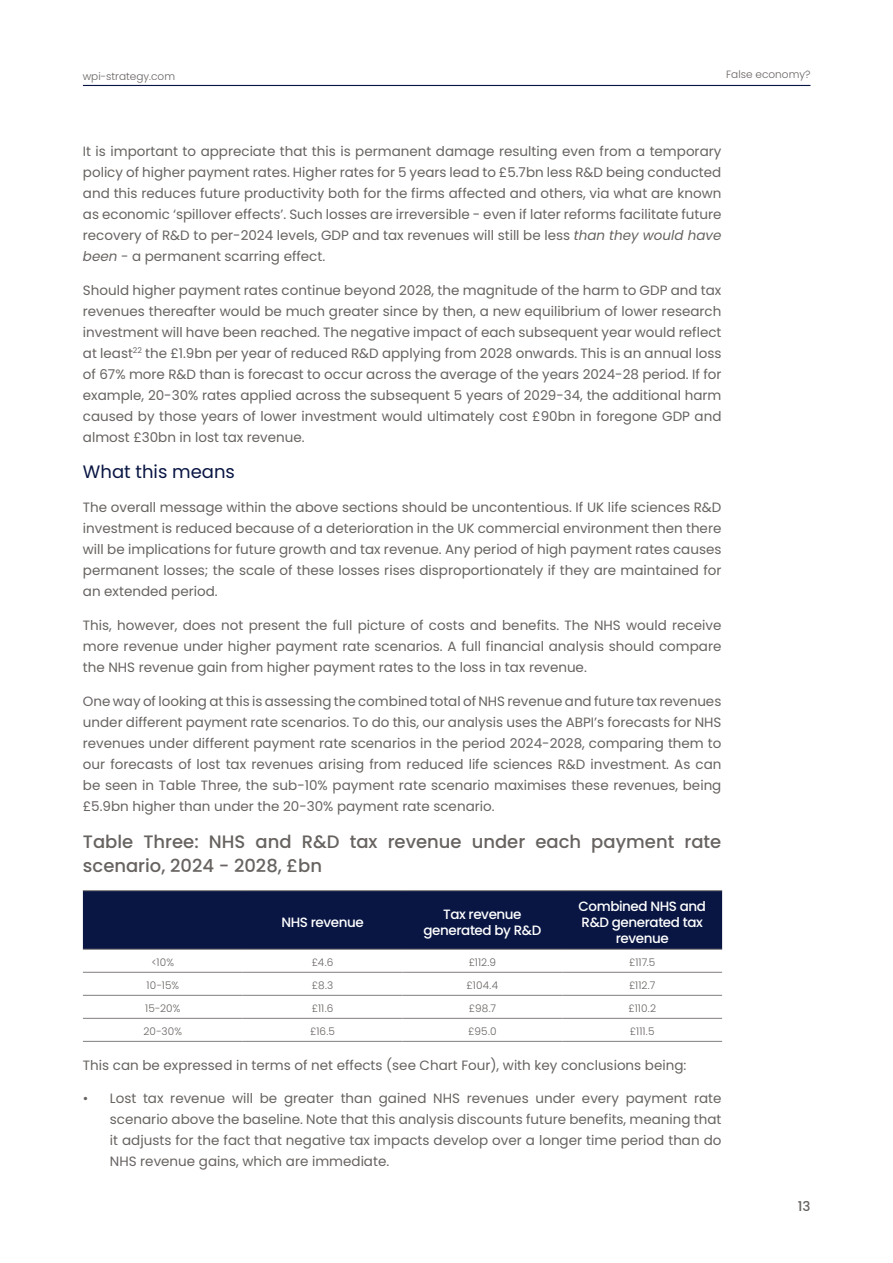
<style>
.page{position:relative;width:893px;height:1263px;background:#fff}
.page>*{position:absolute;margin:0;border:0;box-sizing:border-box;transform-origin:0 0}
._9_Body_Text_justify{font:500 18px/24px "Poppins";color:#676361}
._9_Body_Text_justify-2{font:18px "Poppins";color:#091643}
._9_Body_Text_justify-3{font:13.5px/21px "Poppins";color:#676361;text-align:justify}
._9_Body_Text_justify-4{font:500 13.5px/16.2px "Poppins";letter-spacing:-.03em;color:#fff;text-align:center}
.t1{font:500 13.5px "Poppins";color:#676361}
.H6{font:300 10.5px "Poppins";letter-spacing:.005em;color:#676361}
.s1{font-style:italic}
</style>
<div class="page">
<hr style="left:83px;top:85px;width:727px;height:1px;background:#091643">
<div style="left:83px;top:891px;width:639px;height:58px;background:#091643"></div>
<hr style="left:83px;top:972px;width:160px;height:1px;background:#817e7c">
<hr style="left:243px;top:972px;width:159px;height:1px;background:#817e7c">
<hr style="left:402px;top:972px;width:160px;height:1px;background:#817e7c">
<hr style="left:562px;top:972px;width:160px;height:1px;background:#817e7c">
<hr style="left:83px;top:995px;width:160px;height:1px;background:#817e7c">
<hr style="left:243px;top:995px;width:159px;height:1px;background:#817e7c">
<hr style="left:402px;top:995px;width:160px;height:1px;background:#817e7c">
<hr style="left:562px;top:995px;width:160px;height:1px;background:#817e7c">
<hr style="left:83px;top:1018px;width:160px;height:1px;background:#817e7c">
<hr style="left:243px;top:1018px;width:159px;height:1px;background:#817e7c">
<hr style="left:402px;top:1018px;width:160px;height:1px;background:#817e7c">
<hr style="left:562px;top:1018px;width:160px;height:1px;background:#817e7c">
<hr style="left:83px;top:1041px;width:160px;height:1px;background:#817e7c">
<hr style="left:243px;top:1041px;width:159px;height:1px;background:#817e7c">
<hr style="left:402px;top:1041px;width:160px;height:1px;background:#817e7c">
<hr style="left:562px;top:1041px;width:160px;height:1px;background:#817e7c">
<hr style="left:83px;top:890px;width:160px;height:1px;background:#817e7c">
<hr style="left:243px;top:890px;width:159px;height:1px;background:#817e7c">
<hr style="left:402px;top:890px;width:160px;height:1px;background:#817e7c">
<hr style="left:562px;top:890px;width:160px;height:1px;background:#817e7c">
<hr style="left:83px;top:949px;width:160px;height:1px;background:#817e7c">
<hr style="left:243px;top:949px;width:159px;height:1px;background:#817e7c">
<hr style="left:402px;top:949px;width:160px;height:1px;background:#817e7c">
<hr style="left:562px;top:949px;width:160px;height:1px;background:#817e7c">
<p class="H6" style="left:83px;top:70px;width:94px">wpi-strategy.com</p>
<p class="H6" style="left:726px;top:68px;width:86px">False economy?</p>
<p class="_9_Body_Text_justify-3" style="left:83px;top:141px;width:640px">It is important to appreciate that this is permanent damage resulting even from a temporary policy of higher payment rates. Higher rates for 5 years lead to £5.7bn less R&amp;D being conducted and this reduces future productivity both for the firms affected and others, via what are known as economic ‘spillover effects’. Such losses are irreversible - even if later reforms facilitate future recovery of R&amp;D to per-2024 levels, GDP and tax revenues will still be less <span class="s1">than they would have been</span> - a permanent scarring effect.</p>
<p class="_9_Body_Text_justify-3" style="left:83px;top:279px;width:640px">Should higher payment rates continue beyond 2028, the magnitude of the harm to GDP and tax revenues thereafter would be much greater since by then, a new equilibrium of lower research investment will have been reached. The negative impact of each subsequent year would reflect at least<sup>22</sup> the £1.9bn per year of reduced R&amp;D applying from 2028 onwards. This is an annual loss of 67% more R&amp;D than is forecast to occur across the average of the years 2024-28 period. If for example, 20-30% rates applied across the subsequent 5 years of 2029-34, the additional harm caused by those years of lower investment would ultimately cost £90bn in foregone GDP and almost £30bn in lost tax revenue.</p>
<p class="_9_Body_Text_justify-2" style="left:83px;top:462px;width:154px">What this means</p>
<p class="_9_Body_Text_justify-3" style="left:83px;top:497px;width:640px">The overall message within the above sections should be uncontentious. If UK life sciences R&amp;D investment is reduced because of a deterioration in the UK commercial environment then there will be implications for future growth and tax revenue. Any period of high payment rates causes permanent losses; the scale of these losses rises disproportionately if they are maintained for an extended period.</p>
<p class="_9_Body_Text_justify-3" style="left:83px;top:615px;width:640px">This, however, does not present the full picture of costs and benefits. The NHS would receive more revenue under higher payment rate scenarios. A full financial analysis should compare the NHS revenue gain from higher payment rates to the loss in tax revenue.</p>
<p class="_9_Body_Text_justify-3" style="left:83px;top:691px;width:640px">One way of looking at this is assessing the combined total of NHS revenue and future tax revenues under different payment rate scenarios. To do this, our analysis uses the ABPI’s forecasts for NHS revenues under different payment rate scenarios in the period 2024-2028, comparing them to our forecasts of lost tax revenues arising from reduced life sciences R&amp;D investment. As can be seen in Table Three, the sub-10% payment rate scenario maximises these revenues, being £5.9bn higher than under the 20-30% payment rate scenario.</p>
<p class="_9_Body_Text_justify" style="left:83px;top:829px;width:640px">Table Three: NHS and R&amp;D tax revenue under each payment rate scenario, 2024 - 2028, £bn</p>
<p class="_9_Body_Text_justify-4" style="left:281px;top:914px;width:84px">NHS revenue</p>
<p class="_9_Body_Text_justify-4" style="left:424px;top:906px;width:119px">Tax revenue generated by R&amp;D</p>
<p class="_9_Body_Text_justify-4" style="left:578px;top:898px;width:129px">Combined NHS and<br>R&amp;D generated tax revenue</p>
<p class="H6" style="left:152px;top:956px;width:24px">&lt;10%</p>
<p class="H6" style="left:312px;top:956px;width:23px">£4.6</p>
<p class="H6" style="left:469px;top:956px;width:29px">£112.9</p>
<p class="H6" style="left:629px;top:956px;width:28px">£117.5</p>
<p class="H6" style="left:147px;top:979px;width:34px">10-15%</p>
<p class="H6" style="left:312px;top:979px;width:23px">£8.3</p>
<p class="H6" style="left:467px;top:979px;width:33px">£104.4</p>
<p class="H6" style="left:629px;top:979px;width:28px">£112.7</p>
<p class="H6" style="left:145px;top:1002px;width:37px">15-20%</p>
<p class="H6" style="left:312px;top:1002px;width:23px">£11.6</p>
<p class="H6" style="left:469px;top:1002px;width:29px">£98.7</p>
<p class="H6" style="left:628px;top:1002px;width:29px">£110.2</p>
<p class="H6" style="left:144px;top:1025px;width:40px">20-30%</p>
<p class="H6" style="left:310px;top:1025px;width:27px">£16.5</p>
<p class="H6" style="left:468px;top:1025px;width:30px">£95.0</p>
<p class="H6" style="left:630px;top:1025px;width:26px">£111.5</p>
<p class="_9_Body_Text_justify-3" style="left:83px;top:1054px;width:605px">This can be expressed in terms of net effects (see Chart Four), with key conclusions being:</p>
<p class="_9_Body_Text_justify-3" style="left:110px;top:1088px;width:613px;text-indent:-27px">• Lost tax revenue will be greater than gained NHS revenues under every payment rate scenario above the baseline. Note that this analysis discounts future benefits, meaning that it adjusts for the fact that negative tax impacts develop over a longer time period than do NHS revenue gains, which are immediate.</p>
<p class="t1" style="left:798px;top:1198px;width:14px">13</p>
</div>
